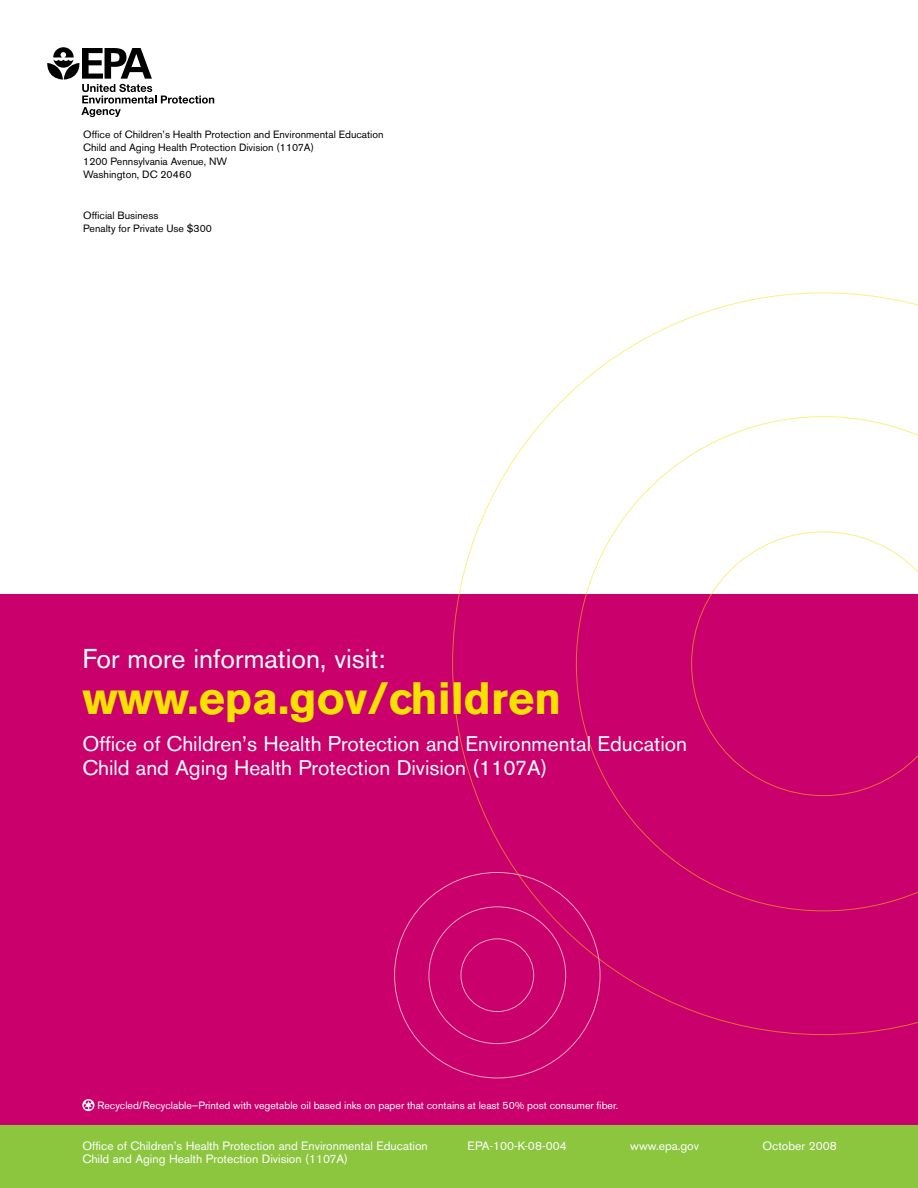
<style>
.page{position:relative;width:918px;height:1188px;background:#fff}
.page>*{position:absolute;margin:0;border:0;box-sizing:border-box;transform-origin:0 0}
.t1{font:700 45px "Akzidenz Grotesk BE";color:#f7e100}
.t2{font:27px "Akzidenz Grotesk BE";color:#fff}
.t3{font:21px/24px "Akzidenz Grotesk BE";color:#fff}
.t4{font:12px "Akzidenz Grotesk BE";color:#fff}
.t5{font:10.5px/13.5px "Akzidenz Grotesk BE";color:#000}
.t6{font:10.5px "Akzidenz Grotesk BE";color:#fff}
</style>
<div class="page">
<div style="left:0;top:594px;width:918px;height:594px;background:#ca006c"></div>
<div style="left:0;top:1125px;width:918px;height:63px;background:#8cc63f"></div>
<svg style="left:452px;top:292px;width:466px;height:743px"></svg>
<svg style="left:47px;top:47px;width:167px;height:70px"></svg>
<svg style="left:82px;top:1099px;width:12px;height:12px"></svg>
<p class="t5" style="left:83px;top:127px;width:302px">Office of Children’s Health Protection and Environmental Education Child and Aging Health Protection Division (1107A)<br>1200 Pennsylvania Avenue, NW<br>Washington, DC 20460</p>
<p class="t5" style="left:83px;top:208px;width:130px">Official Business<br>Penalty for Private Use $300</p>
<p class="t2" style="left:82px;top:643px;width:305px">For more information, visit:</p>
<p class="t1" style="left:82px;top:672px;width:481px">www.epa.gov/children</p>
<p class="t3" style="left:82px;top:732px;width:606px">Office of Children’s Health Protection and Environmental Education<br>Child and Aging Health Protection Division (1107A)</p>
<p class="t6" style="left:97px;top:1099px;width:522px">Recycled/Recyclable—Printed with vegetable oil based inks on paper that contains at least 50% post consumer fiber.</p>
<p class="t4" style="left:82px;top:1138px;width:347px">Office of Children’s Health Protection and Environmental Education</p>
<p class="t4" style="left:467px;top:1138px;width:101px">EPA-100-K-08-004</p>
<p class="t4" style="left:630px;top:1138px;width:70px">www.epa.gov</p>
<p class="t4" style="left:762px;top:1138px;width:76px">October 2008</p>
<p class="t4" style="left:82px;top:1152px;width:267px">Child and Aging Health Protection Division (1107A)</p>
</div>
